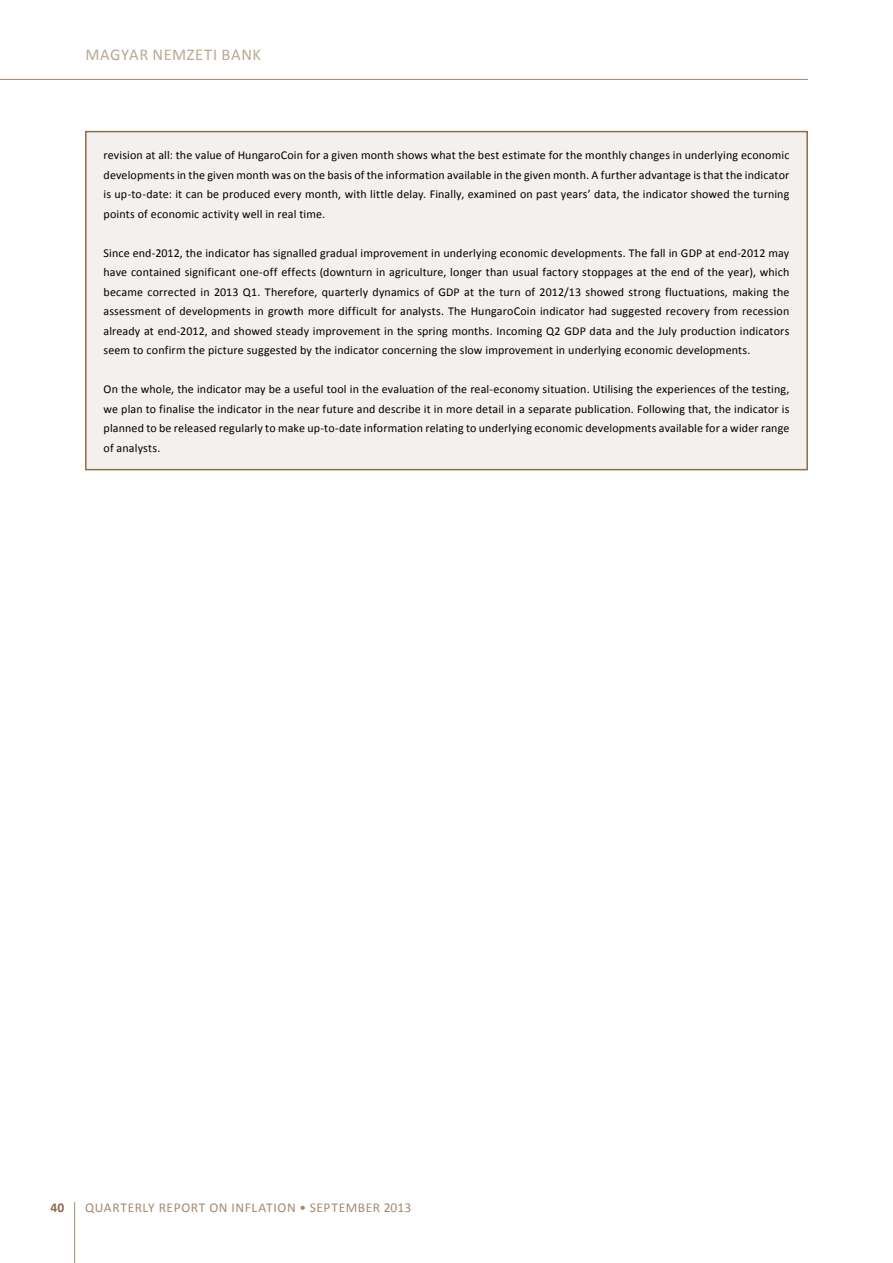
<style>
.page{position:relative;width:893px;height:1263px;background:#fff}
.page>*{position:absolute;margin:0;border:0;box-sizing:border-box;transform-origin:0 0}
.t1{font:16.5px "Calibri";letter-spacing:.04em;color:#baa892}
.t2{font:13.5px "Calibri";letter-spacing:.045em;color:#a28b6e}
.t3{font:700 13.5px "Calibri";color:#8b6e4a}
.t4{font:12px/19.5px "Calibri";letter-spacing:.01em;color:#000;text-align:justify}
</style>
<div class="page">
<hr style="left:74px;top:1202px;width:1px;height:61px;background:#a28b6e">
<hr style="left:0;top:79px;width:808px;height:1px;background:#a28b6e">
<div style="left:86px;top:132px;width:721px;height:338px;background:#f3f0ed"></div>
<div style="left:85px;top:131px;width:723px;height:339px;border:2px solid #8b6e4a"></div>
<h1 class="t1" style="left:85px;top:44px;width:177px">MAGYAR NEMZETI BANK</h1>
<p class="t4" style="left:104px;top:146px;width:687px">revision at all: the value of HungaroCoin for a given month shows what the best estimate for the monthly changes in underlying economic developments in the given month was on the basis of the information available in the given month. A further advantage is that the indicator is up-to-date: it can be produced every month, with little delay. Finally, examined on past years’ data, the indicator showed the turning points of economic activity well in real time.</p>
<p class="t4" style="left:104px;top:243px;width:687px">Since end-2012, the indicator has signalled gradual improvement in underlying economic developments. The fall in GDP at end-2012 may have contained significant one-off effects (downturn in agriculture, longer than usual factory stoppages at the end of the year), which became corrected in 2013 Q1. Therefore, quarterly dynamics of GDP at the turn of 2012/13 showed strong fluctuations, making the assessment of developments in growth more difficult for analysts. The HungaroCoin indicator had suggested recovery from recession already at end-2012, and showed steady improvement in the spring months. Incoming Q2 GDP data and the July production indicators seem to confirm the picture suggested by the indicator concerning the slow improvement in underlying economic developments.</p>
<p class="t4" style="left:104px;top:380px;width:687px">On the whole, the indicator may be a useful tool in the evaluation of the real-economy situation. Utilising the experiences of the testing, we plan to finalise the indicator in the near future and describe it in more detail in a separate publication. Following that, the indicator is planned to be released regularly to make up-to-date information relating to underlying economic developments available for a wider range of analysts.</p>
<p class="t3" style="left:51px;top:1199px;width:15px">40</p>
<p class="t2" style="left:85px;top:1199px;width:327px">QUARTERLY REPORT ON INFLATION • SEPTEMBER 2013</p>
</div>
